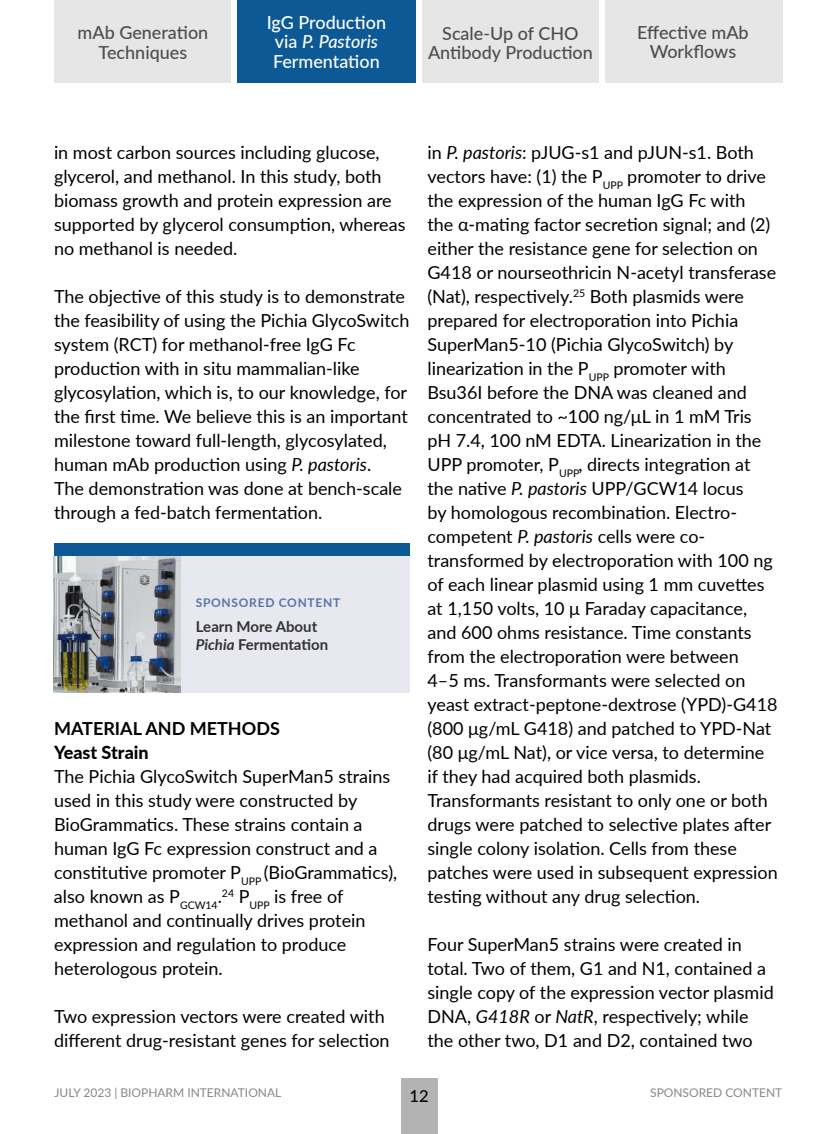
<style>
.page{position:relative;width:837px;height:1134px;background:#fff}
.page>*{position:absolute;margin:0;border:0;box-sizing:border-box;transform-origin:0 0}
.t1{font:18px/24px "Lato";color:#000}
.t2{font:500 18px/19.5px "Lato";color:#4d4d4d;text-align:center}
.t3{font:500 18px/19.5px "Lato";color:#fff;text-align:center}
.t4{font:700 18px "Lato";color:#000}
.t5{font:800 18px "Lato";color:#000}
.t6{font:500 16.5px "Lato";color:#000}
.t7{font:700 15px/18px "Lato";color:#333}
.t8{font:12px "Lato";color:#878787}
.t9{font:700 12px "Lato";letter-spacing:.06em;color:#5774a7}
.s1{font-style:italic}
</style>
<div class="page">
<div style="left:54px;top:0;width:729px;height:83px;background:#e6e6e6"></div>
<div style="left:237px;top:0;width:179px;height:83px;background:#0d5995"></div>
<div style="left:232px;top:0;width:5px;height:84px;background:#fff"></div>
<div style="left:599px;top:0;width:5px;height:84px;background:#fff"></div>
<div style="left:416px;top:0;width:5px;height:83px;background:#fff"></div>
<div style="left:401px;top:1078px;width:36px;height:56px;background:#b3b3b3"></div>
<div style="left:54px;top:555px;width:356px;height:138px;background:#e7e8f0"></div>
<div style="left:54px;top:543px;width:356px;height:13px;background:#0d5995"></div>
<img style="left:54px;top:556px;width:126px;height:137px">
<p class="t2" style="left:78px;top:22px;width:132px">mAb Generation<br>Techniques</p>
<p class="t3" style="left:267px;top:12px;width:121px">IgG Production via <span class="s1">P. Pastoris<br></span>Fermentation</p>
<p class="t2" style="left:428px;top:23px;width:166px">Scale-Up of CHO<br>Antibody Production</p>
<p class="t2" style="left:637px;top:22px;width:113px">Effective mAb<br>Workflows</p>
<p class="t1" style="left:54px;top:140px;width:353px">in most carbon sources including glucose, glycerol, and methanol. In this study, both biomass growth and protein expression are supported by glycerol consumption, whereas no methanol is needed.</p>
<p class="t1" style="left:54px;top:284px;width:357px">The objective of this study is to demonstrate the feasibility of using the Pichia GlycoSwitch system (RCT) for methanol-free IgG Fc production with in situ mammalian-like glycosylation, which is, to our knowledge, for the first time. We believe this is an important milestone toward full-length, glycosylated, human mAb production using <span class="s1">P. pastoris</span>.<br>The demonstration was done at bench-scale through a fed-batch fermentation.</p>
<p class="t9" style="left:196px;top:594px;width:146px">SPONSORED CONTENT</p>
<p class="t7" style="left:196px;top:617px;width:134px">Learn More About<br><span class="s1">Pichia</span> Fermentation</p>
<p class="t4" style="left:54px;top:715px;width:227px">MATERIAL AND METHODS</p>
<p class="t5" style="left:54px;top:739px;width:96px">Yeast Strain</p>
<p class="t1" style="left:54px;top:764px;width:345px">The Pichia GlycoSwitch SuperMan5 strains used in this study were constructed by BioGrammatics. These strains contain a human IgG Fc expression construct and a constitutive promoter P<sub>UPP</sub> (BioGrammatics), also known as P<sub>GCW14</sub>.<sup>24</sup> P<sub>UPP</sub> is free of methanol and continually drives protein expression and regulation to produce heterologous protein.</p>
<p class="t1" style="left:54px;top:1004px;width:337px">Two expression vectors were created with different drug-resistant genes for selection</p>
<p class="t1" style="left:427px;top:140px;width:352px">in <span class="s1">P. pastoris</span>: pJUG-s1 and pJUN-s1. Both vectors have: (1) the P<sub>UPP</sub> promoter to drive the expression of the human IgG Fc with<br>the α-mating factor secretion signal; and (2) either the resistance gene for selection on G418 or nourseothricin N-acetyl transferase (Nat), respectively.<sup>25</sup> Both plasmids were prepared for electroporation into Pichia SuperMan5-10 (Pichia GlycoSwitch) by linearization in the P<sub>UPP</sub> promoter with Bsu36I before the DNA was cleaned and concentrated to ~100 ng/μL in 1 mM Tris pH 7.4, 100 nM EDTA. Linearization in the UPP promoter, P<sub>UPP</sub>, directs integration at the native <span class="s1">P. pastoris</span> UPP/GCW14 locus<br>by homologous recombination. Electro&shy;competent <span class="s1">P. pastoris</span> cells were co&shy;transformed by electroporation with 100 ng of each linear plasmid using 1 mm cuvettes at 1,150 volts, 10 μ Faraday capacitance, and 600 ohms resistance. Time constants from the electroporation were between<br>4–5 ms. Transformants were selected on yeast extract-peptone-dextrose (YPD)-G418 (800 μg/mL G418) and patched to YPD-Nat (80 μg/mL Nat), or vice versa, to determine if they had acquired both plasmids.<br>Transformants resistant to only one or both drugs were patched to selective plates after single colony isolation. Cells from these patches were used in subsequent expression testing without any drug selection.</p>
<p class="t1" style="left:427px;top:932px;width:348px">Four SuperMan5 strains were created in total. Two of them, G1 and N1, contained a single copy of the expression vector plasmid DNA, <span class="s1">G418R</span> or <span class="s1">NatR</span>, respectively; while the other two, D1 and D2, contained two</p>
<p class="t8" style="left:54px;top:1084px;width:228px">JULY 2023 | BIOPHARM INTERNATIONAL</p>
<p class="t6" style="left:410px;top:1084px;width:21px">12</p>
<p class="t8" style="left:650px;top:1084px;width:134px">SPONSORED CONTENT</p>
</div>
